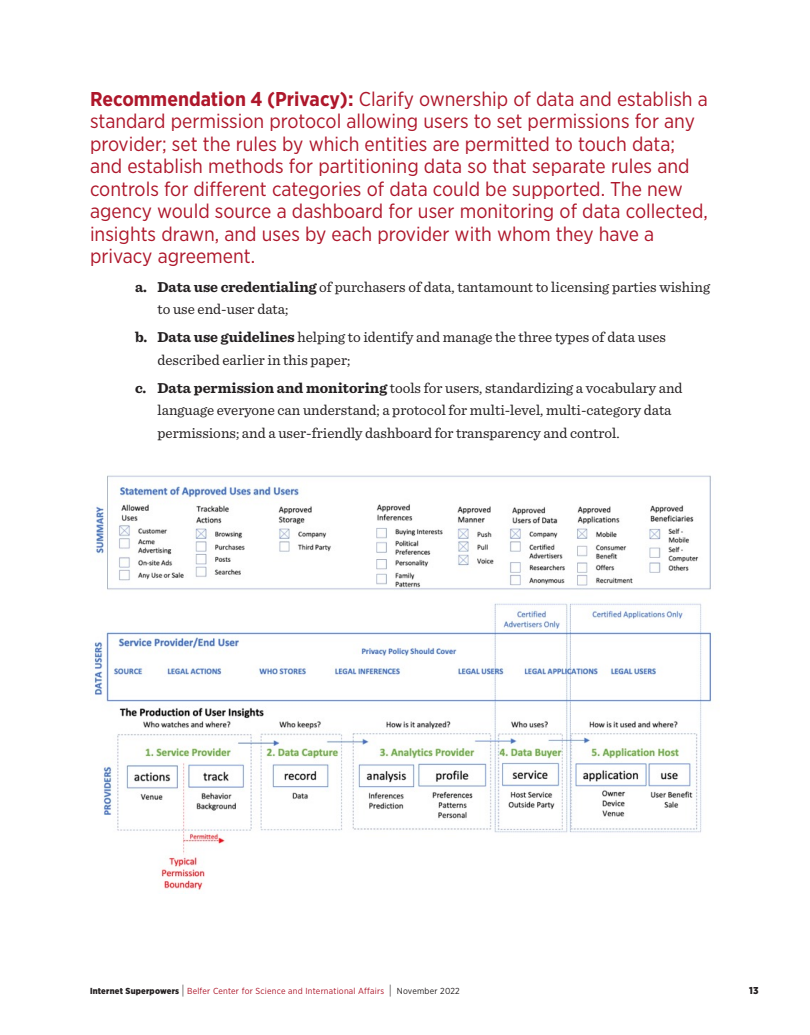
<style>
.page{position:relative;width:810px;height:1035px;background:#fff}
.page>*{position:absolute;margin:0;border:0;box-sizing:border-box;transform-origin:0 0}
.Recs{font:20px/22.5px "Gotham Narrow";color:#ae172b}
.t1{font:15px/22.5px "Sentinel";color:#231f20}
.t2{font:900 10px "Gotham Narrow";color:#231f20}
.t3{font:8.75px "Gotham Narrow";letter-spacing:.025em;color:#ae172b}
.s1{font-weight:700}
.s2{font-weight:900;color:#231f20}
.s3{font-size:13.12px;color:#231f20}
.s4{color:#231f20}
</style>
<div class="page">
<img style="left:90px;top:475px;width:624px;height:416px">
<p class="Recs" style="left:90px;top:87px;width:619px"><span class="s1">Recommendation 4 (Privacy):</span> Clarify ownership of data and establish a standard permission protocol allowing users to set permissions for any provider; set the rules by which entities are permitted to touch data; and establish methods for partitioning data so that separate rules and controls for different categories of data could be supported. The new agency would source a dashboard for user monitoring of data collected, insights drawn, and uses by each provider with whom they have a privacy agreement.</p>
<p class="t1" style="left:158px;top:274px;width:554px;text-indent:-22px"><span class="s1">a. Data use credentialing</span> of purchasers of data, tantamount to licensing parties wishing to use end-user data;</p>
<p class="t1" style="left:158px;top:325px;width:510px;text-indent:-22px"><span class="s1">b. Data use guidelines</span> helping to identify and manage the three types of data uses described earlier in this paper;</p>
<p class="t1" style="left:158px;top:376px;width:527px;text-indent:-22px"><span class="s1">c. Data permission and monitoring</span> tools for users, standardizing a vocabulary and language everyone can understand; a protocol for multi-level, multi-category data permissions; and a user-friendly dashboard for transparency and control.</p>
<p class="t3" style="left:90px;top:985px;width:371px"><span class="s2">Internet Superpowers</span> <span class="s3">|</span> Belfer Center for Science and International Affairs <span class="s3">|</span> <span class="s4">November 2022</span></p>
<p class="t2" style="left:749px;top:984px;width:11px">13</p>
</div>
